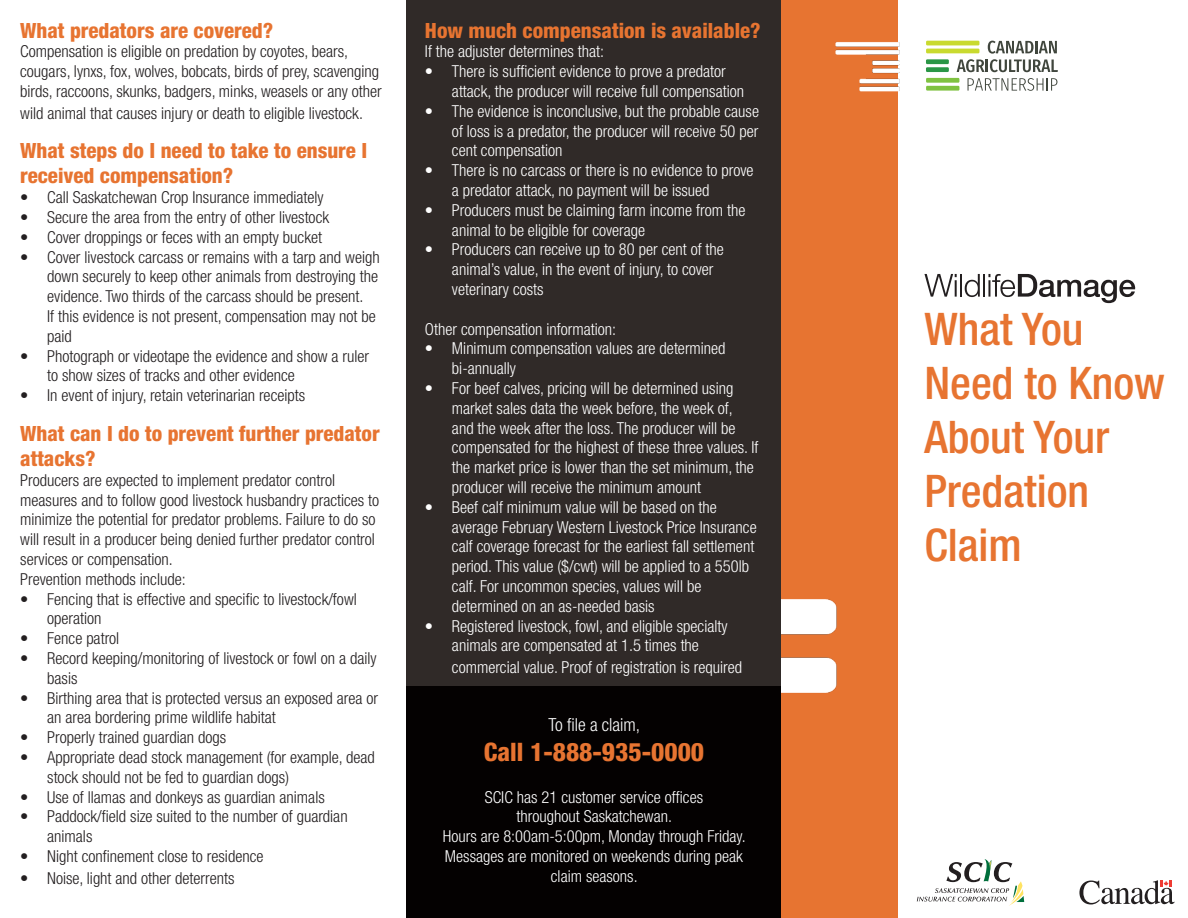
<style>
.page{position:relative;width:1188px;height:918px;background:#fff}
.page>*{position:absolute;margin:0;border:0;box-sizing:border-box;transform-origin:0 0}
.t1{font:500 condensed 45px/54px "Helvetica Neue LT Std";color:#e77431}
.t2{font:800 condensed 25.5px "Helvetica Neue LT Std";color:#e77431}
.t3{font:800 condensed 21px/25.2px "Helvetica Neue LT Std";color:#e77431}
.t4{font:300 condensed 18px "Helvetica Neue LT Std";color:#fff}
.t5{font:300 condensed 16.5px/19.8px "Helvetica Neue LT Std";color:#231f20}
.t6{font:300 condensed 16.5px/19.8px "Helvetica Neue LT Std";color:#fff}
.s1{color:#fff}
</style>
<div class="page">
<div style="left:406px;top:0;width:376px;height:725px;background:#302a28"></div>
<div style="left:406px;top:687px;width:376px;height:231px;background:#040101"></div>
<div style="left:926px;top:86px;width:33px;height:5px;background:#7fc241"></div>
<div style="left:926px;top:78px;width:33px;height:5px;background:#7fc241"></div>
<hr style="left:926px;top:49px;width:53px;height:4px;background:#c9da2f">
<hr style="left:926px;top:41px;width:53px;height:4px;background:#c9da2f">
<div style="left:926px;top:67px;width:23px;height:5px;background:#2a9646"></div>
<div style="left:926px;top:59px;width:23px;height:5px;background:#2a9646"></div>
<svg style="left:957px;top:41px;width:101px;height:31px"></svg>
<svg style="left:968px;top:78px;width:89px;height:13px"></svg>
<svg style="left:917px;top:859px;width:107px;height:47px"></svg>
<svg style="left:1079px;top:880px;width:95px;height:24px"></svg>
<div style="left:782px;top:0;width:116px;height:918px;background:#e77431"></div>
<img style="left:835px;top:42px;width:65px;height:49px">
<img style="left:782px;top:599px;width:55px;height:94px">
<svg style="left:924px;top:274px;width:33px;height:23px"></svg>
<hr style="left:960px;top:274px;width:2px;height:23px;background:#231f20">
<svg style="left:965px;top:274px;width:15px;height:23px"></svg>
<hr style="left:983px;top:274px;width:2px;height:23px;background:#231f20">
<svg style="left:988px;top:274px;width:147px;height:29px"></svg>
<p class="t3" style="left:20px;top:17px;width:254px">What predators are covered?</p>
<p class="t5" style="left:20px;top:42px;width:363px">Compensation is eligible on predation by coyotes, bears, cougars, lynxs, fox, wolves, bobcats, birds of prey, scavenging birds, raccoons, skunks, badgers, minks, weasels or any other</p>
<p class="t5" style="left:20px;top:103px;width:344px">wild animal that causes injury or death to eligible livestock.</p>
<p class="t3" style="left:20px;top:138px;width:348px">What steps do I need to take to ensure I received compensation?</p>
<p class="t5" style="left:20px;top:187px;width:305px">• Call Saskatchewan Crop Insurance immediately</p>
<p class="t5" style="left:20px;top:207px;width:310px">• Secure the area from the entry of other livestock</p>
<p class="t5" style="left:20px;top:227px;width:303px">• Cover droppings or feces with an empty bucket</p>
<p class="t5" style="left:47px;top:247px;width:334px;text-indent:-27px">• Cover livestock carcass or remains with a tarp and weigh down securely to keep other animals from destroying the evidence. Two thirds of the carcass should be present.<br>If this evidence is not present, compensation may not be paid</p>
<p class="t5" style="left:47px;top:346px;width:323px;text-indent:-27px">• Photograph or videotape the evidence and show a ruler to show sizes of tracks and other evidence</p>
<p class="t5" style="left:20px;top:385px;width:286px">• In event of injury, retain veterinarian receipts</p>
<p class="t3" style="left:20px;top:420px;width:361px">What can I do to prevent further predator attacks?</p>
<p class="t5" style="left:20px;top:470px;width:361px">Producers are expected to implement predator control measures and to follow good livestock husbandry practices to minimize the potential for predator problems. Failure to do so will result in a producer being denied further predator control services or compensation.</p>
<p class="t5" style="left:20px;top:569px;width:167px">Prevention methods include:</p>
<p class="t5" style="left:47px;top:589px;width:311px;text-indent:-27px">• Fencing that is effective and specific to livestock/fowl operation</p>
<p class="t5" style="left:20px;top:628px;width:101px">• Fence patrol</p>
<p class="t5" style="left:47px;top:648px;width:331px;text-indent:-27px">• Record keeping/monitoring of livestock or fowl on a daily basis</p>
<p class="t5" style="left:47px;top:688px;width:332px;text-indent:-27px">• Birthing area that is protected versus an exposed area or an area bordering prime wildlife habitat</p>
<p class="t5" style="left:20px;top:727px;width:207px">• Properly trained guardian dogs</p>
<p class="t5" style="left:47px;top:747px;width:329px;text-indent:-27px">• Appropriate dead stock management (for example, dead stock should not be fed to guardian dogs)</p>
<p class="t5" style="left:20px;top:787px;width:306px">• Use of llamas and donkeys as guardian animals</p>
<p class="t5" style="left:47px;top:807px;width:309px;text-indent:-27px">• Paddock/field size suited to the number of guardian<span class="s1">n </span>animals</p>
<p class="t5" style="left:20px;top:846px;width:245px">• Night confinement close to residence</p>
<p class="t5" style="left:20px;top:868px;width:216px">• Noise, light and other deterrents</p>
<p class="t3" style="left:425px;top:17px;width:337px">How much compensation is available?</p>
<p class="t6" style="left:425px;top:42px;width:181px">If the adjuster determines that:</p>
<p class="t6" style="left:452px;top:61px;width:294px;text-indent:-27px">• There is sufficient evidence to prove a predator attack, the producer will receive full compensation</p>
<p class="t6" style="left:452px;top:101px;width:309px;text-align:justify;text-indent:-27px">• The evidence is inconclusive, but the probable cause of loss is a predator, the producer will receive 50 per cent compensation</p>
<p class="t6" style="left:452px;top:160px;width:303px;text-indent:-27px">• There is no carcass or there is no evidence to prove a predator attack, no payment will be issued</p>
<p class="t6" style="left:452px;top:200px;width:295px;text-indent:-27px">• Producers must be claiming farm income from the animal to be eligible for coverage</p>
<p class="t6" style="left:452px;top:240px;width:274px;text-indent:-27px">• Producers can receive up to 80 per cent of the animal’s value, in the event of injury, to cover veterinary costs</p>
<p class="t6" style="left:425px;top:319px;width:193px">Other compensation information:</p>
<p class="t6" style="left:452px;top:339px;width:275px;text-indent:-27px">• Minimum compensation values are determined bi-annually</p>
<p class="t6" style="left:452px;top:378px;width:308px;text-indent:-27px">• For beef calves, pricing will be determined using market sales data the week before, the week of,<br>and the week after the loss. The producer will be compensated for the highest of these three values. If the market price is lower than the set minimum, the producer will receive the minimum amount</p>
<p class="t6" style="left:452px;top:497px;width:306px;text-indent:-27px">• Beef calf minimum value will be based on the average February Western Livestock Price Insurance calf coverage forecast for the earliest fall settlement period. This value ($/cwt) will be applied to a 550lb calf. For uncommon species, values will be determined on an as-needed basis</p>
<p class="t6" style="left:425px;top:616px;width:304px;text-align:center">• Registered livestock, fowl, and eligible specialty animals are compensated at 1.5 times the</p>
<p class="t6" style="left:452px;top:657px;width:292px">commercial value. Proof of registration is required</p>
<p class="t4" style="left:548px;top:714px;width:93px">To file a claim,</p>
<p class="t2" style="left:484px;top:736px;width:222px">Call 1-888-935-0000</p>
<p class="t6" style="left:485px;top:787px;width:220px">SCIC has 21 customer service offices</p>
<p class="t6" style="left:517px;top:807px;width:157px">throughout Saskatchewan.</p>
<p class="t6" style="left:443px;top:826px;width:304px">Hours are 8:00am-5:00pm, Monday through Friday.</p>
<p class="t6" style="left:445px;top:846px;width:300px;text-align:center">Messages are monitored on weekends during peak claim seasons.</p>
<p class="t1" style="left:924px;top:301px;width:242px">What You<br>Need to Know<br>About Your</p>
<p class="t1" style="left:924px;top:463px;width:166px">Predation<br>Claim</p>
</div>
